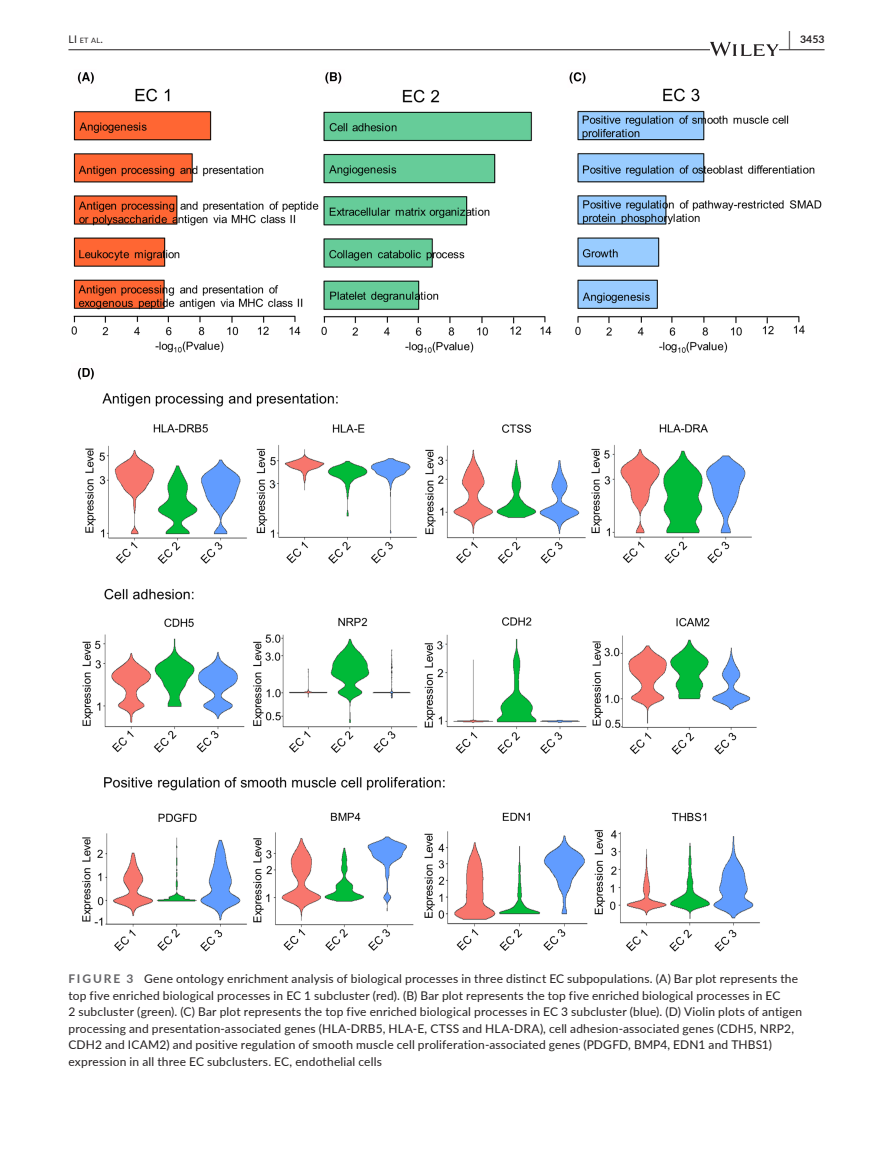
<style>
.page{position:relative;width:893px;height:1174px;background:#fff}
.page>*{position:absolute;margin:0;border:0;box-sizing:border-box;transform-origin:0 0}
.t1{font:12px/16.5px "Lato";letter-spacing:.015em;color:#231f20}
.t2{font:700 10.5px "Lato";color:#231f20}
.t3{font:7.35px "Lato";color:#231f20}
.s1{font-size:10.5px}
.s2{font-size:19.5px}
.s3{font-weight:700;color:#636366}
</style>
<div class="page">
<hr style="left:68px;top:49px;width:756px;height:1px;background:#231f20">
<svg style="left:710px;top:42px;width:69px;height:14px"></svg>
<img style="left:72px;top:72px;width:749px;height:879px">
<p class="t3" style="left:68px;top:35px;width:36px"><span class="s1">LI</span> et al<span class="s1">.</span></p>
<p class="t2" style="left:789px;top:31px;width:37px"><span class="s2">|</span> 3453</p>
<p class="t1" style="left:68px;top:970px;width:735px"><span class="s3">FIGURE 3</span> Gene ontology enrichment analysis of biological processes in three distinct EC subpopulations. (A) Bar plot represents the top five enriched biological processes in EC 1 subcluster (red). (B) Bar plot represents the top five enriched biological processes in EC<br>2 subcluster (green). (C) Bar plot represents the top five enriched biological processes in EC 3 subcluster (blue). (D) Violin plots of antigen processing and presentation-associated genes (HLA-DRB5, HLA-E, CTSS and HLA-DRA), cell adhesion-associated genes (CDH5, NRP2, CDH2 and ICAM2) and positive regulation of smooth muscle cell proliferation-associated genes (PDGFD, BMP4, EDN1 and THBS1) expression in all three EC subclusters. EC, endothelial cells</p>
</div>
